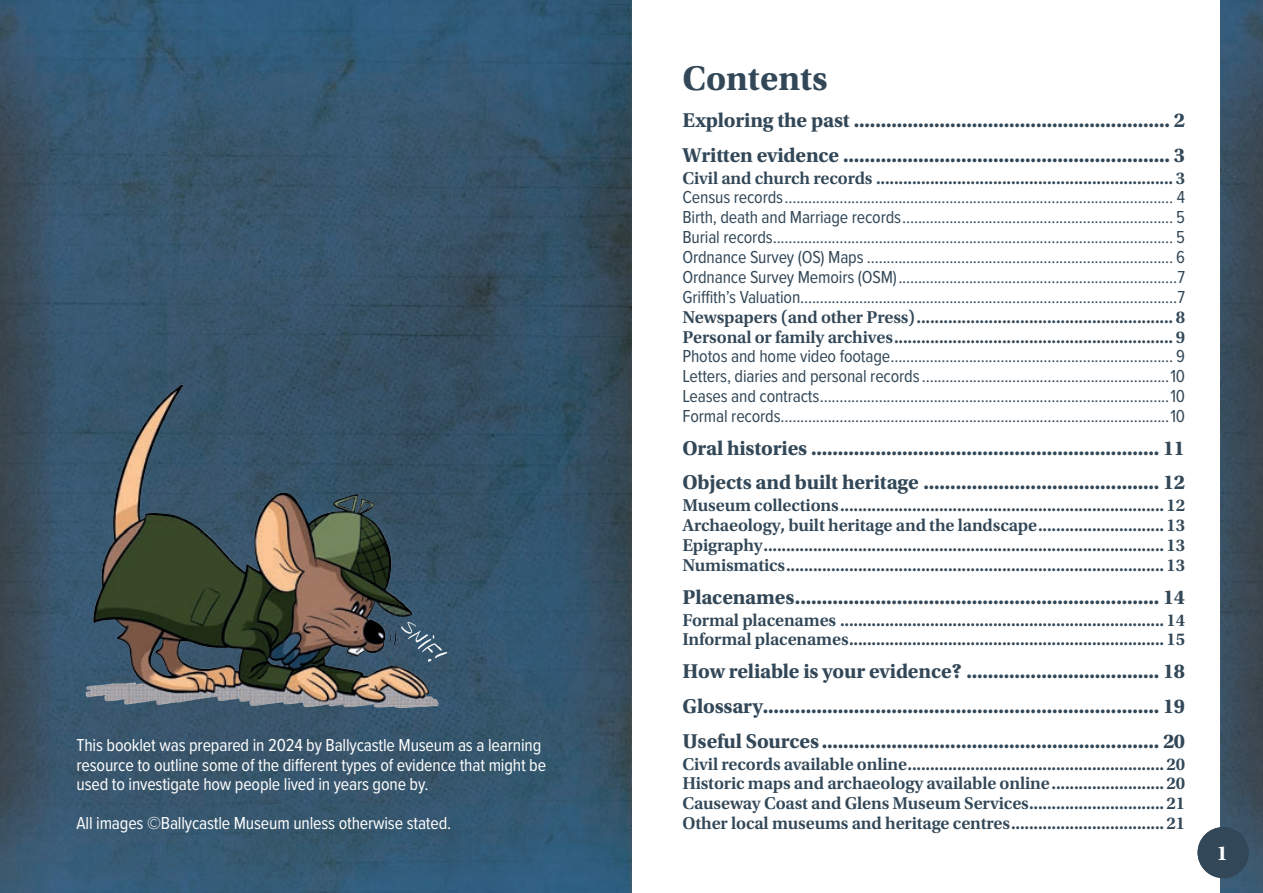
<style>
.page{position:relative;width:1263px;height:893px;background:#fff}
.page>*{position:absolute;margin:0;border:0;box-sizing:border-box;transform-origin:0 0}
.t1{font:700 36px "Utopia Std";color:#324757}
.t2{font:700 21px/34.8px "Utopia Std";letter-spacing:-.01em;color:#324757}
.t3{font:700 21px "Utopia Std";color:#fff}
.t4{font:600 18px/19.8px "Utopia Std";letter-spacing:-.01em;color:#324757}
.t5{font:18px/19.8px "Proxima Nova Cond";letter-spacing:-.01em;color:#324757;text-align:justify}
.t6{font:18px/19.5px "Proxima Nova Cond";letter-spacing:-.01em;color:#fff}
</style>
<div class="page">
<img style="left:1220px;top:0;width:43px;height:893px">
<img style="left:0;top:0;width:631px;height:893px">
<img style="left:77px;top:325px;width:400px;height:401px">
<div style="left:1197px;top:827px;width:51px;height:51px;background:#324757;border-radius:50%"></div>
<p class="t6" style="left:77px;top:735px;width:471px">This booklet was prepared in 2024 by Ballycastle Museum as a learning resource to outline some of the different types of evidence that might be used to investigate how people lived in years gone by.</p>
<p class="t6" style="left:77px;top:813px;width:376px">All images ©Ballycastle Museum unless otherwise stated.</p>
<h1 class="t1" style="left:682px;top:57px;width:146px">Contents</h1>
<p class="t2" style="left:682px;top:103px;width:504px">Exploring the past ........................................................... 2<br>Written evidence ............................................................. 3</p>
<p class="t4" style="left:682px;top:168px;width:504px">Civil and church records .................................................................. 3</p>
<p class="t5" style="left:682px;top:187px;width:504px">Census records................................................................................................... 4<br>Birth, death and Marriage records..................................................................... 5<br>Burial records...................................................................................................... 5<br>Ordnance Survey (OS) Maps .............................................................................. 6<br>Ordnance Survey Memoirs (OSM).......................................................................7<br>Griffith’s Valuation................................................................................................7</p>
<p class="t4" style="left:682px;top:307px;width:504px">Newspapers (and other Press)......................................................... 8<br>Personal or family archives.............................................................. 9</p>
<p class="t5" style="left:682px;top:346px;width:504px">Photos and home video footage........................................................................ 9<br>Letters, diaries and personal records...............................................................10<br>Leases and contracts.........................................................................................10<br>Formal records...................................................................................................10</p>
<p class="t2" style="left:682px;top:431px;width:504px">Oral histories ................................................................. 11<br>Objects and built heritage ............................................ 12</p>
<p class="t4" style="left:682px;top:496px;width:504px;text-align:justify">Museum collections........................................................................12<br>Archaeology, built heritage and the landscape............................13<br>Epigraphy.........................................................................................13<br>Numismatics....................................................................................13</p>
<p class="t2" style="left:682px;top:579px;width:504px">Placenames.................................................................... 14</p>
<p class="t4" style="left:682px;top:610px;width:504px">Formal placenames ........................................................................14<br>Informal placenames......................................................................15</p>
<p class="t2" style="left:682px;top:654px;width:504px;text-align:justify">How reliable is your evidence? .................................... 18<br>Glossary.......................................................................... 19<br>Useful Sources ............................................................... 20</p>
<p class="t4" style="left:682px;top:754px;width:504px;text-align:justify">Civil records available online.........................................................20<br>Historic maps and archaeology available online.........................20<br>Causeway Coast and Glens Museum Services..............................21<br>Other local museums and heritage centres..................................21</p>
<p class="t3" style="left:1217px;top:841px;width:13px">1</p>
</div>
